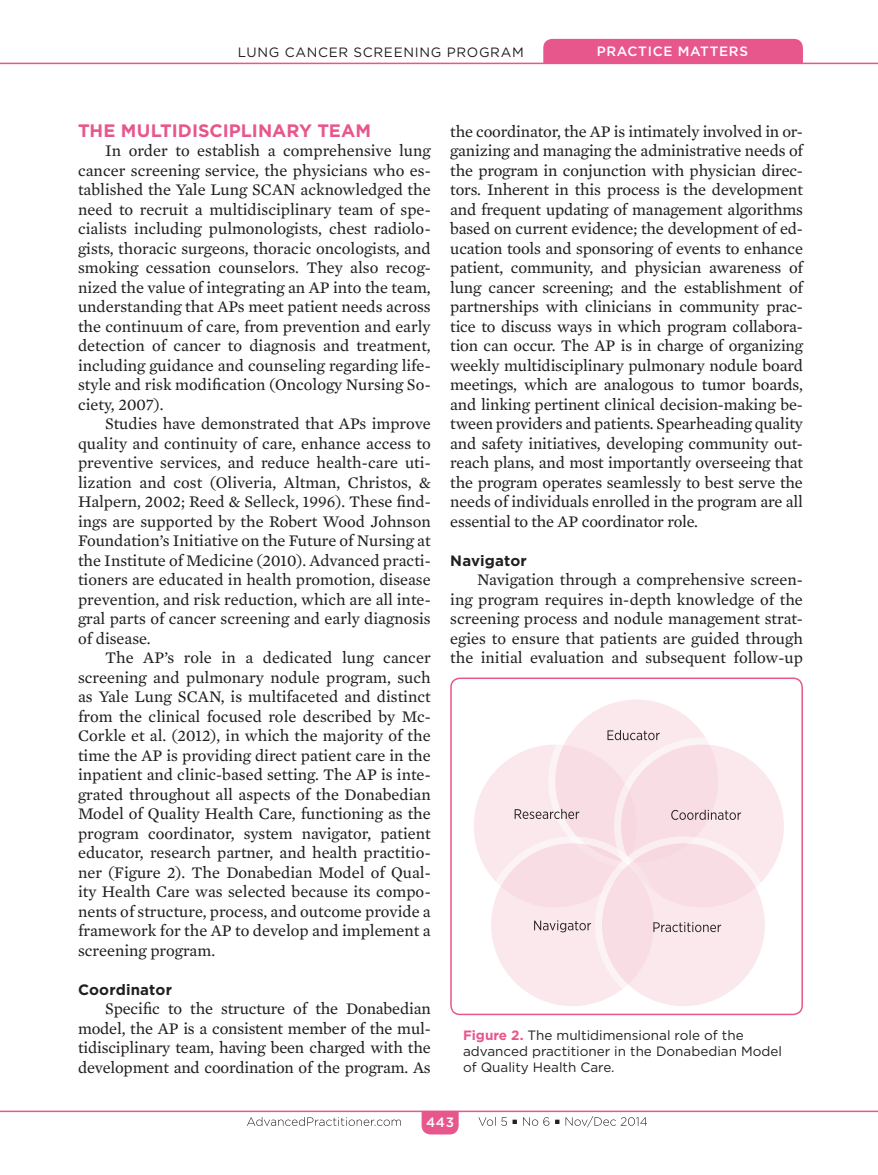
<style>
.page{position:relative;width:878px;height:1175px;background:#fff}
.page>*{position:absolute;margin:0;border:0;box-sizing:border-box;transform-origin:0 0}
.Subhead_1{font:700 18px "Gotham";color:#e7578c}
.Body_txt{font:16.5px/19.5px "Mercury Text G2";color:#231f20;text-align:justify}
.Subhead_2{font:700 15px "Gotham";letter-spacing:.01em;color:#231f20}
.Figure_Title{font:13.5px/16.2px "Gotham";color:#231f20}
.Figure_Title-2{font:13.5px "Gotham";letter-spacing:.05em;color:#231f20}
.t1{font:500 13.5px "Gotham";letter-spacing:.05em;color:#fff}
.s1{font-weight:700;color:#e7578c}
</style>
<div class="page">
<hr style="left:0;top:1110px;width:878px;height:2px;background:#e7578c">
<svg style="left:421px;top:1110px;width:37px;height:24px"></svg>
<svg style="left:247px;top:1117px;width:154px;height:9px"></svg>
<svg style="left:478px;top:1116px;width:169px;height:11px"></svg>
<hr style="left:0;top:63px;width:878px;height:1px;background:#e7578c">
<div style="left:543px;top:39px;width:259px;height:24px;background:#e7578c"></div>
<svg style="left:470px;top:741px;width:170px;height:169px;background:#fae9ee"></svg>
<div style="left:467px;top:737px;width:176px;height:177px;border:7px solid #fff;border-radius:50%"></div>
<div style="left:551px;top:696px;width:170px;height:169px;background:#fae8ed;border-radius:50%"></div>
<div style="left:548px;top:692px;width:177px;height:177px;border:7px solid #fff;border-radius:50%"></div>
<svg style="left:617px;top:741px;width:170px;height:169px"></svg>
<div style="left:614px;top:737px;width:176px;height:177px;border:7px solid #fff;border-radius:50%"></div>
<div style="left:487px;top:840px;width:170px;height:169px;background:#fae8ed;border-radius:50%"></div>
<div style="left:484px;top:836px;width:177px;height:177px;border:7px solid #fff;border-radius:50%"></div>
<div style="left:598px;top:840px;width:170px;height:169px;background:#fae8ed;border-radius:50%"></div>
<div style="left:595px;top:836px;width:176px;height:177px;border:7px solid #fff;border-radius:50%"></div>
<svg style="left:514px;top:809px;width:65px;height:10px"></svg>
<svg style="left:534px;top:920px;width:57px;height:12px"></svg>
<svg style="left:653px;top:922px;width:68px;height:10px"></svg>
<svg style="left:671px;top:809px;width:70px;height:11px"></svg>
<svg style="left:607px;top:730px;width:52px;height:10px"></svg>
<div style="left:450px;top:677px;width:352px;height:338px;border:2px solid #e7578c;border-radius:9px"></div>
<p class="Figure_Title-2" style="left:238px;top:43px;width:287px">LUNG CANCER SCREENING PROGRAM</p>
<p class="t1" style="left:596px;top:43px;width:153px">PRACTICE MATTERS</p>
<p class="Subhead_1" style="left:78px;top:118px;width:294px">THE MULTIDISCIPLINARY TEAM</p>
<p class="Body_txt" style="left:78px;top:140px;width:354px;text-indent:27px">In order to establish a comprehensive lung cancer screening service, the physicians who es&shy;tablished the Yale Lung SCAN acknowledged the need to recruit a multidisciplinary team of spe&shy;cialists including pulmonologists, chest radiolo&shy;gists, thoracic surgeons, thoracic oncologists, and smoking cessation counselors. They also recog&shy;nized the value of integrating an AP into the team, understanding that APs meet patient needs across the continuum of care, from prevention and early detection of cancer to diagnosis and treatment, including guidance and counseling regarding life&shy;style and risk modification (Oncology Nursing So&shy;ciety, 2007).</p>
<p class="Body_txt" style="left:78px;top:413px;width:354px;text-indent:27px">Studies have demonstrated that APs improve quality and continuity of care, enhance access to preventive services, and reduce health-care uti&shy;lization and cost (Oliveria, Altman, Christos, &amp; Halpern, 2002; Reed &amp; Selleck, 1996). These find&shy;ings are supported by the Robert Wood Johnson Foundation’s Initiative on the Future of Nursing at the Institute of Medicine (2010). Advanced practi&shy;tioners are educated in health promotion, disease prevention, and risk reduction, which are all inte&shy;gral parts of cancer screening and early diagnosis of disease.</p>
<p class="Body_txt" style="left:78px;top:647px;width:354px;text-indent:27px">The AP’s role in a dedicated lung cancer screening and pulmonary nodule program, such as Yale Lung SCAN, is multifaceted and distinct from the clinical focused role described by Mc-Corkle et al. (2012), in which the majority of the time the AP is providing direct patient care in the inpatient and clinic-based setting. The AP is inte&shy;grated throughout all aspects of the Donabedian Model of Quality Health Care, functioning as the program coordinator, system navigator, patient educator, research partner, and health practitio&shy;ner (Figure 2). The Donabedian Model of Qual&shy;ity Health Care was selected because its compo&shy;nents of structure, process, and outcome provide a framework for the AP to develop and implement a screening program.</p>
<p class="Subhead_2" style="left:78px;top:979px;width:95px">Coordinator</p>
<p class="Body_txt" style="left:78px;top:998px;width:354px;text-indent:27px">Specific to the structure of the Donabedian model, the AP is a consistent member of the mul&shy;tidisciplinary team, having been charged with the development and coordination of the program. As</p>
<p class="Body_txt" style="left:450px;top:120px;width:354px">the coordinator, the AP is intimately involved in or&shy;ganizing and managing the administrative needs of the program in conjunction with physician direc&shy;tors. Inherent in this process is the development and frequent updating of management algorithms based on current evidence; the development of ed&shy;ucation tools and sponsoring of events to enhance patient, community, and physician awareness of lung cancer screening; and the establishment of partnerships with clinicians in community prac&shy;tice to discuss ways in which program collabora&shy;tion can occur. The AP is in charge of organizing weekly multidisciplinary pulmonary nodule board meetings, which are analogous to tumor boards, and linking pertinent clinical decision-making be&shy;tween providers and patients. Spearheading quality and safety initiatives, developing community out&shy;reach plans, and most importantly overseeing that the program operates seamlessly to best serve the needs of individuals enrolled in the program are all essential to the AP coordinator role.</p>
<p class="Subhead_2" style="left:450px;top:550px;width:78px">Navigator</p>
<p class="Body_txt" style="left:450px;top:569px;width:354px;text-indent:27px">Navigation through a comprehensive screen&shy;ing program requires in-depth knowledge of the screening process and nodule management strat&shy;egies to ensure that patients are guided through the initial evaluation and subsequent follow-up</p>
<p class="Figure_Title" style="left:463px;top:1026px;width:320px"><span class="s1">Figure 2.</span> The multidimensional role of the advanced practitioner in the Donabedian Model of Quality Health Care.</p>
<p class="t1" style="left:426px;top:1113px;width:30px">443</p>
</div>
